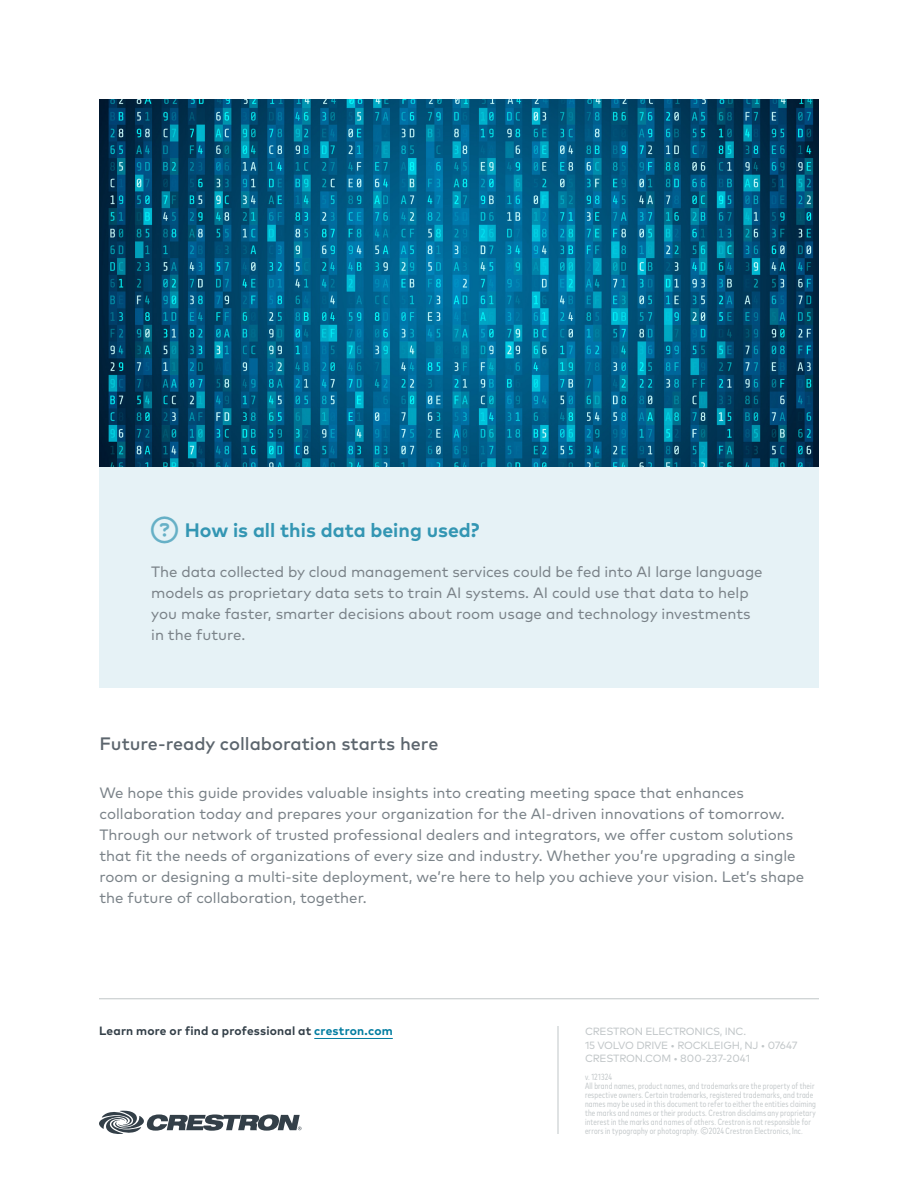
<style>
.page{position:relative;width:918px;height:1188px;background:#fff}
.page>*{position:absolute;margin:0;border:0;box-sizing:border-box;transform-origin:0 0}
.t1{font:700 19.5px "Mark Pro";color:#3396b3}
.t2{font:500 18px "Mark Pro";color:#5c656d}
.Body{font:15px/21px "Mark Pro";color:#7a8288}
.t3{font:700 12px "Mark Pro";letter-spacing:.015em;color:#333f48}
.t4{font:10.5px/13.5px "Mark Pro";letter-spacing:-.025em;color:#c1c6c8}
.t5{font:condensed 9px/9px "Mark Pro";letter-spacing:.02em;color:#c1c6c8}
.s1{color:#007ca0}
</style>
<div class="page">
<hr style="left:314px;top:1038px;width:79px;height:1px;background:#007ca0">
<hr style="left:99px;top:998px;width:720px;height:1px;background:#c1c6c8">
<hr style="left:558px;top:1026px;width:1px;height:108px;background:#c1c6c8">
<svg style="left:99px;top:1110px;width:202px;height:24px"></svg>
<div style="left:99px;top:467px;width:720px;height:221px;background:#e6f2f6"></div>
<img style="left:99px;top:99px;width:720px;height:368px">
<p class="t1" style="left:185px;top:515px;width:296px">How is all this data being used?</p>
<p class="Body" style="left:151px;top:560px;width:613px">The data collected by cloud management services could be fed into AI large language models as proprietary data sets to train AI systems. AI could use that data to help you make faster, smarter decisions about room usage and technology investments in the future.</p>
<p class="t2" style="left:99px;top:730px;width:340px">Future-ready collaboration starts here</p>
<p class="Body" style="left:99px;top:781px;width:706px">We hope this guide provides valuable insights into creating meeting space that enhances collaboration today and prepares your organization for the AI-driven innovations of tomorrow.<br>Through our network of trusted professional dealers and integrators, we offer custom solutions that fit the needs of organizations of every size and industry. Whether you’re upgrading a single room or designing a multi-site deployment, we’re here to help you achieve your vision. Let’s shape the future of collaboration, together.</p>
<p class="t3" style="left:99px;top:1022px;width:295px">Learn more or find a professional at <span class="s1">crestron.com</span></p>
<p class="t4" style="left:585px;top:1024px;width:214px">CRESTRON ELECTRONICS, INC.<br>15 VOLVO DRIVE • ROCKLEIGH, NJ • 07647<br>CRESTRON.COM • 800-237-2041</p>
<p class="t5" style="left:585px;top:1072px;width:233px">v. 121324<br>All brand names, product names, and trademarks are the property of their respective owners. Certain trademarks, registered trademarks, and trade names may be used in this document to refer to either the entities claiming the marks and names or their products. Crestron disclaims any proprietary interest in the marks and names of others. Crestron is not responsible for errors in typography or photography. ©2024 Crestron Electronics, Inc.</p>
</div>
